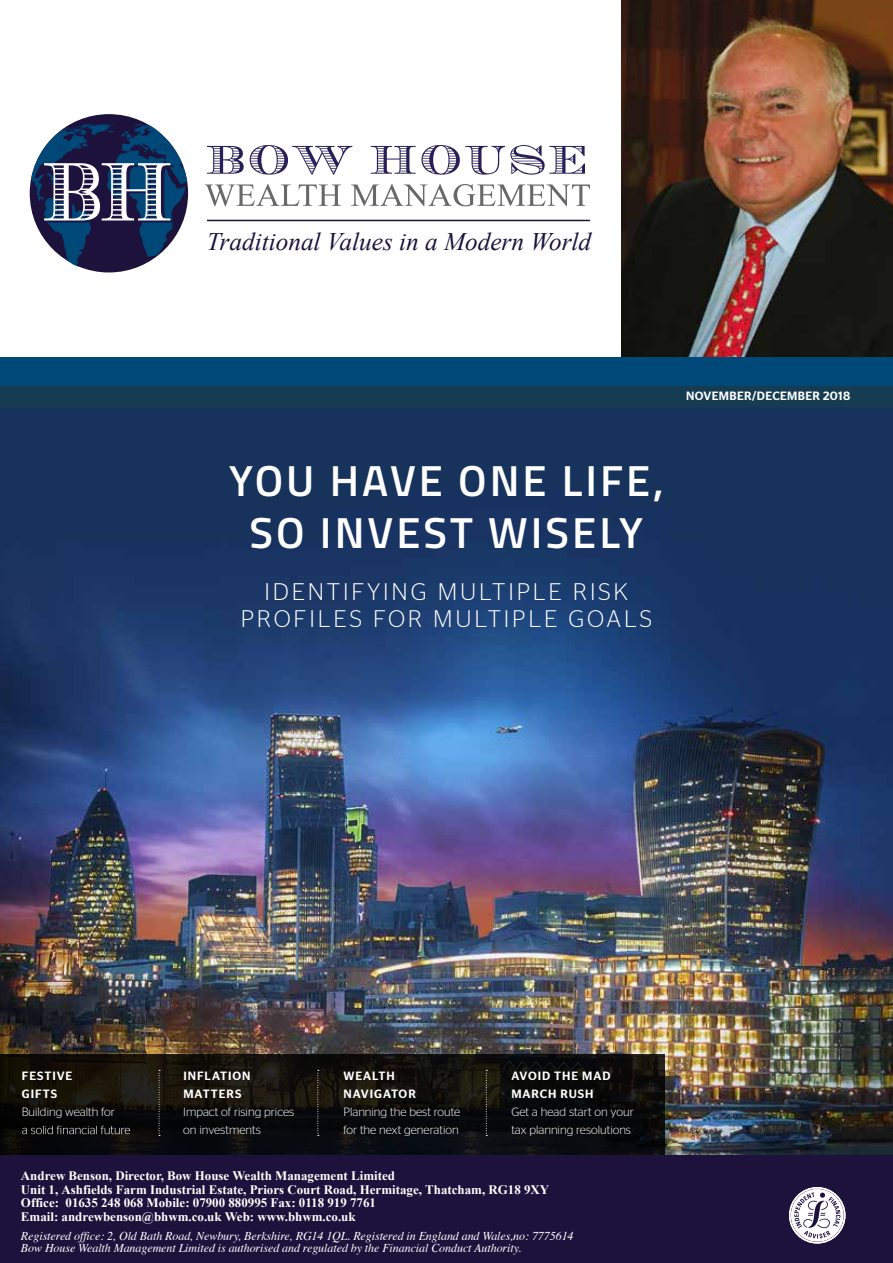
<style>
.page{position:relative;width:893px;height:1263px;background:#fff}
.page>*{position:absolute;margin:0;border:0;box-sizing:border-box;transform-origin:0 0}
.t1{font:600 43.5px/51.6px "Titillium";letter-spacing:.07em;color:#fff;text-align:center}
.t2{font:italic 25.2px "Times New Roman";color:#1c123c}
.t3{font:300 24px/27px "Stag Sans";letter-spacing:.12em;color:#fff;text-align:center}
.t4{font:700 12.9px/13.5px "Times New Roman";color:#fff}
.t5{font:italic 12px/12px "Times";letter-spacing:-.005em;color:#fff}
.t6{font:300 12px/18px "Stag Sans";color:#fff}
.t7{font:500 12px/18px "Stag Sans";letter-spacing:.075em;color:#fff}
.t8{font:500 12px "Stag Sans";letter-spacing:.03em;color:#fff}
</style>
<div class="page">
<img style="left:0;top:407px;width:893px;height:748px">
<svg style="left:0;top:1054px;width:664px;height:101px;background:#0e0d0b"></svg>
<div style="left:0;top:383px;width:893px;height:24px;background:#163c52"></div>
<svg style="left:22px;top:1126px;width:108px;height:8px"></svg>
<svg style="left:159px;top:1070px;width:1px;height:66px"></svg>
<svg style="left:317px;top:1070px;width:2px;height:66px"></svg>
<svg style="left:486px;top:1070px;width:1px;height:66px"></svg>
<img style="left:621px;top:0;width:272px;height:357px">
<div style="left:0;top:1155px;width:893px;height:108px;background:#1c123c"></div>
<div style="left:0;top:357px;width:893px;height:29px;background:#004877"></div>
<svg style="left:792px;top:1190px;width:51px;height:51px"></svg>
<div style="left:791px;top:1189px;width:52px;height:52px;border:1px solid #fff;border-radius:50%"></div>
<div style="left:789px;top:1187px;width:56px;height:56px;border:2px solid #fff;border-radius:50%"></div>
<svg style="left:794px;top:1192px;width:46px;height:46px;background:#c7c4cf"></svg>
<svg style="left:205px;top:184px;width:136px;height:22px"></svg>
<svg style="left:351px;top:184px;width:239px;height:22px"></svg>
<svg style="left:207px;top:146px;width:37px;height:28px"></svg>
<svg style="left:250px;top:145px;width:102px;height:30px"></svg>
<svg style="left:371px;top:145px;width:214px;height:30px"></svg>
<div style="left:30px;top:114px;width:158px;height:158px;background:#1c123c;border-radius:50%"></div>
<svg style="left:31px;top:124px;width:156px;height:143px"></svg>
<hr style="left:207px;top:220px;width:383px;height:1px;background:#1c123c">
<h2 class="t2" style="left:207px;top:224px;width:386px">Traditional Values in a Modern World</h2>
<p class="t8" style="left:686px;top:389px;width:166px">NOVEMBER/DECEMBER 2018</p>
<h1 class="t1" style="left:229px;top:453px;width:436px">YOU HAVE ONE LIFE,<br>SO INVEST WISELY</h1>
<h3 class="t3" style="left:241px;top:578px;width:413px">IDENTIFYING MULTIPLE RISK<br>PROFILES FOR MULTIPLE GOALS</h3>
<p class="t7" style="left:511px;top:1067px;width:101px">AVOID THE MAD<br>MARCH RUSH</p>
<p class="t6" style="left:511px;top:1103px;width:124px">Get a head start on your tax planning resolutions</p>
<p class="t4" style="left:21px;top:1169px;width:530px">Andrew Benson, Director, Bow House Wealth Management Limited<br>Unit 1, Ashfields Farm Industrial Estate, Priors Court Road, Hermitage, Thatcham, RG18 9XY Office: 01635 248 068 Mobile: 07900 880995 Fax: 0118 919 7761<br>Email: andrewbenson@bhwm.co.uk Web: www.bhwm.co.uk</p>
<p class="t5" style="left:21px;top:1230px;width:554px">Registered office: 2, Old Bath Road, Newbury, Berkshire, RG14 1QL. Registered in England and Wales,no: 7775614<br>Bow House Wealth Management Limited is authorised and regulated by the Financial Conduct Authority.</p>
<p class="t7" style="left:22px;top:1067px;width:52px">FESTIVE<br>GIFTS</p>
<p class="t6" style="left:22px;top:1103px;width:95px">Building wealth for</p>
<p class="t7" style="left:183px;top:1067px;width:69px">INFLATION<br>MATTERS</p>
<p class="t6" style="left:183px;top:1103px;width:113px">Impact of rising prices on investments</p>
<p class="t7" style="left:344px;top:1067px;width:74px">WEALTH<br>NAVIGATOR</p>
<p class="t6" style="left:343px;top:1103px;width:118px">Planning the best route for the next generation</p>
</div>
